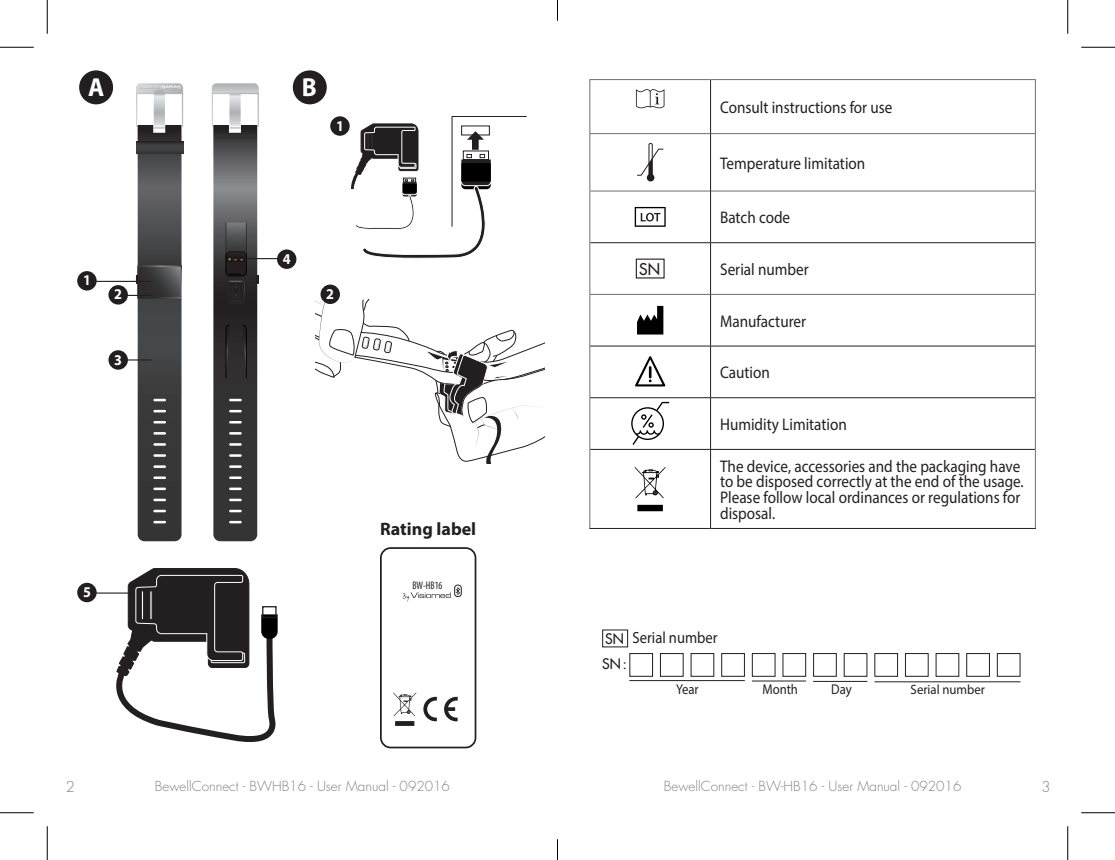
<style>
.page{position:relative;width:1115px;height:860px;background:#fff}
.page>*{position:absolute;margin:0;border:0;box-sizing:border-box;transform-origin:0 0}
.t1{font:700 26.1px "Myriad Pro";color:#fff;scale:.95 1}
.SOMMAIRE_DE_Manuel_1{font:700 18px "Myriad Pro";color:#231f20}
.t2{font:16.88px/15.8px "Myriad Pro";color:#231f20;scale:.9 1}
.t3{font:16.2px "Myriad Pro";color:#231f20;scale:.9 1}
.t4{font:15.75px "Futura";color:#231f20}
.t5{font:700 15.08px "Myriad Pro";color:#fff;scale:.95 1}
.t6{font:300 14.62px "Futura";color:#808285}
.t7{font:14.17px "Myriad Pro";color:#231f20;scale:.9 1}
.t8{font:14.17px "Futura";color:#231f20}
.t9{font:300 13.5px "Futura";color:#808285}
.t10{font:13.5px "Myriad Pro";color:#231f20;scale:.95 1}
.t11{font:condensed 11.03px "Myriad Pro";color:#231f20;scale:.9 1}
</style>
<div class="page">
<hr style="left:590px;top:242px;width:120px;height:1px;background:#231f20">
<hr style="left:711px;top:242px;width:324px;height:1px;background:#231f20">
<hr style="left:589px;top:79px;width:122px;height:1px;background:#6c6d70">
<hr style="left:589px;top:80px;width:1px;height:53px;background:#6c6d70">
<hr style="left:711px;top:79px;width:325px;height:1px;background:#6c6d70">
<hr style="left:1035px;top:80px;width:1px;height:53px;background:#6c6d70">
<hr style="left:589px;top:133px;width:121px;height:1px;background:#6c6d70">
<hr style="left:589px;top:134px;width:1px;height:57px;background:#6c6d70">
<hr style="left:711px;top:133px;width:325px;height:1px;background:#6c6d70">
<hr style="left:1035px;top:134px;width:1px;height:57px;background:#6c6d70">
<hr style="left:589px;top:191px;width:121px;height:1px;background:#6c6d70">
<hr style="left:589px;top:191px;width:1px;height:52px;background:#6c6d70">
<hr style="left:711px;top:191px;width:325px;height:1px;background:#6c6d70">
<hr style="left:1035px;top:191px;width:1px;height:52px;background:#6c6d70">
<hr style="left:589px;top:243px;width:1px;height:51px;background:#6c6d70">
<hr style="left:1035px;top:243px;width:1px;height:51px;background:#6c6d70">
<hr style="left:589px;top:294px;width:121px;height:1px;background:#6c6d70">
<hr style="left:589px;top:295px;width:1px;height:51px;background:#6c6d70">
<hr style="left:711px;top:294px;width:325px;height:1px;background:#6c6d70">
<hr style="left:1035px;top:295px;width:1px;height:51px;background:#6c6d70">
<hr style="left:589px;top:346px;width:1px;height:52px;background:#6c6d70">
<hr style="left:1035px;top:346px;width:1px;height:52px;background:#6c6d70">
<hr style="left:589px;top:398px;width:1px;height:51px;background:#6c6d70">
<hr style="left:1035px;top:398px;width:1px;height:51px;background:#6c6d70">
<hr style="left:589px;top:449px;width:1px;height:79px;background:#6c6d70">
<hr style="left:1035px;top:449px;width:1px;height:79px;background:#6c6d70">
<hr style="left:710px;top:80px;width:1px;height:54px;background:#231f20">
<hr style="left:710px;top:134px;width:1px;height:57px;background:#231f20">
<hr style="left:710px;top:191px;width:1px;height:52px;background:#231f20">
<hr style="left:710px;top:346px;width:1px;height:51px;background:#231f20">
<hr style="left:710px;top:398px;width:1px;height:51px;background:#231f20">
<hr style="left:710px;top:450px;width:1px;height:78px;background:#231f20">
<hr style="left:710px;top:243px;width:1px;height:51px;background:#231f20">
<hr style="left:710px;top:294px;width:1px;height:52px;background:#231f20">
<hr style="left:589px;top:528px;width:122px;height:1px;background:#231f20">
<hr style="left:711px;top:528px;width:325px;height:1px;background:#231f20">
<hr style="left:590px;top:346px;width:121px;height:1px;background:#231f20">
<hr style="left:711px;top:346px;width:324px;height:1px;background:#231f20">
<hr style="left:590px;top:397px;width:121px;height:1px;background:#231f20">
<hr style="left:711px;top:397px;width:324px;height:1px;background:#231f20">
<hr style="left:590px;top:449px;width:121px;height:1px;background:#231f20">
<hr style="left:711px;top:449px;width:324px;height:1px;background:#231f20">
<svg style="left:636px;top:89px;width:28px;height:19px"></svg>
<div style="left:649px;top:143px;width:3px;height:37px;border:1px solid #211e1e;border-radius:2px"></div>
<div style="left:647px;top:174px;width:7px;height:7px;background:#211e1e;border-radius:50%"></div>
<svg style="left:637px;top:149px;width:27px;height:28px"></svg>
<svg style="left:635px;top:207px;width:31px;height:20px"></svg>
<svg style="left:637px;top:306px;width:26px;height:28px"></svg>
<svg style="left:635px;top:356px;width:30px;height:30px"></svg>
<svg style="left:631px;top:402px;width:38px;height:43px"></svg>
<svg style="left:635px;top:467px;width:31px;height:32px"></svg>
<svg style="left:637px;top:505px;width:26px;height:6px"></svg>
<div style="left:629px;top:653px;width:24px;height:24px;border:1px solid #231f20"></div>
<div style="left:660px;top:653px;width:24px;height:24px;border:1px solid #231f20"></div>
<div style="left:691px;top:653px;width:23px;height:24px;border:1px solid #231f20"></div>
<div style="left:721px;top:653px;width:24px;height:24px;border:1px solid #231f20"></div>
<div style="left:752px;top:653px;width:23px;height:24px;border:1px solid #231f20"></div>
<div style="left:783px;top:653px;width:23px;height:24px;border:1px solid #231f20"></div>
<div style="left:813px;top:653px;width:24px;height:24px;border:1px solid #231f20"></div>
<div style="left:844px;top:653px;width:23px;height:24px;border:1px solid #231f20"></div>
<div style="left:874px;top:653px;width:24px;height:24px;border:1px solid #231f20"></div>
<div style="left:905px;top:653px;width:24px;height:24px;border:1px solid #231f20"></div>
<div style="left:936px;top:653px;width:23px;height:24px;border:1px solid #231f20"></div>
<div style="left:966px;top:653px;width:24px;height:24px;border:1px solid #231f20"></div>
<div style="left:997px;top:653px;width:23px;height:24px;border:1px solid #231f20"></div>
<hr style="left:629px;top:680px;width:116px;height:1px;background:#231f20">
<hr style="left:752px;top:680px;width:54px;height:1px;background:#231f20">
<hr style="left:813px;top:681px;width:54px;height:1px;background:#231f20">
<hr style="left:874px;top:681px;width:146px;height:1px;background:#231f20">
<div style="left:602px;top:629px;width:26px;height:18px;border:1px solid #231f20"></div>
<svg style="left:393px;top:692px;width:23px;height:34px"></svg>
<svg style="left:444px;top:697px;width:14px;height:24px"></svg>
<svg style="left:423px;top:697px;width:14px;height:24px"></svg>
<svg style="left:402px;top:587px;width:58px;height:15px"></svg>
<div style="left:454px;top:585px;width:8px;height:12px;border:1px solid #231f20;border-radius:3px"></div>
<div style="left:380px;top:547px;width:96px;height:201px;border:2px solid #231f20;border-radius:10px"></div>
<svg style="left:316px;top:300px;width:229px;height:164px"></svg>
<svg style="left:351px;top:116px;width:176px;height:142px"></svg>
<svg style="left:212px;top:83px;width:47px;height:458px;background:#5d5c5d"></svg>
<div style="left:79px;top:70px;width:34px;height:34px;background:#231f20;border-radius:50%"></div>
<div style="left:293px;top:70px;width:34px;height:34px;background:#231f20;border-radius:50%"></div>
<div style="left:330px;top:116px;width:20px;height:20px;background:#231f20;border-radius:50%"></div>
<div style="left:77px;top:271px;width:20px;height:20px;background:#231f20;border-radius:50%"></div>
<div style="left:108px;top:285px;width:20px;height:20px;background:#231f20;border-radius:50%"></div>
<div style="left:108px;top:350px;width:20px;height:20px;background:#231f20;border-radius:50%"></div>
<div style="left:277px;top:249px;width:19px;height:20px;background:#231f20;border-radius:50%"></div>
<div style="left:77px;top:583px;width:20px;height:19px;background:#231f20;border-radius:50%"></div>
<div style="left:321px;top:285px;width:19px;height:19px;background:#231f20;border-radius:50%"></div>
<hr style="left:93px;top:281px;width:58px;height:1px;background:#231f20">
<svg style="left:125px;top:83px;width:58px;height:458px"></svg>
<hr style="left:231px;top:258px;width:46px;height:1px;background:#231f20">
<hr style="left:93px;top:592px;width:58px;height:2px;background:#231f20">
<svg style="left:105px;top:568px;width:173px;height:174px"></svg>
<div style="left:262px;top:606px;width:15px;height:12px;border:1px solid #231f20"></div>
<hr style="left:0;top:47px;width:34px;height:1px;background:#000">
<hr style="left:1081px;top:47px;width:34px;height:1px;background:#000">
<hr style="left:0;top:812px;width:34px;height:1px;background:#000">
<hr style="left:1081px;top:812px;width:34px;height:1px;background:#000">
<hr style="left:47px;top:0;width:1px;height:34px;background:#000">
<hr style="left:47px;top:826px;width:1px;height:34px;background:#000">
<hr style="left:1067px;top:0;width:1px;height:34px;background:#000">
<hr style="left:1067px;top:826px;width:1px;height:34px;background:#000">
<svg style="left:557px;top:0;width:1px;height:20px"></svg>
<svg style="left:557px;top:840px;width:1px;height:20px"></svg>
<p class="t1" style="left:88px;top:70px;width:19px">A</p>
<p class="t1" style="left:302px;top:70px;width:17px">B</p>
<p class="t5" style="left:336px;top:116px;width:10px">1</p>
<p class="t5" style="left:83px;top:270px;width:10px">1</p>
<p class="t5" style="left:114px;top:285px;width:10px">2</p>
<p class="t5" style="left:114px;top:350px;width:10px">3</p>
<p class="t5" style="left:283px;top:249px;width:10px">4</p>
<p class="t5" style="left:326px;top:284px;width:10px">2</p>
<p class="t5" style="left:83px;top:582px;width:10px">5</p>
<p class="SOMMAIRE_DE_Manuel_1" style="left:380px;top:517px;width:98px">Rating label</p>
<p class="t11" style="left:412px;top:578px;width:35px">BW-HB16</p>
<p class="t2" style="left:720px;top:99px;width:193px">Consult instructions for use</p>
<p class="t2" style="left:720px;top:155px;width:163px">Temperature limitation</p>
<p class="t2" style="left:720px;top:209px;width:79px">Batch code</p>
<p class="t4" style="left:639px;top:259px;width:22px">SN</p>
<p class="t2" style="left:720px;top:261px;width:100px">Serial number</p>
<p class="t2" style="left:720px;top:313px;width:97px">Manufacturer</p>
<p class="t2" style="left:720px;top:364px;width:57px">Caution</p>
<p class="t2" style="left:720px;top:416px;width:142px">Humidity Limitation</p>
<p class="t2" style="left:720px;top:458px;width:339px">The device, accessories and the packaging have to be disposed correctly at the end of the usage.<br>Please follow local ordinances or regulations for disposal.</p>
<p class="t3" style="left:633px;top:628px;width:96px">Serial number</p>
<p class="t8" style="left:605px;top:630px;width:20px">SN</p>
<p class="t8" style="left:602px;top:654px;width:26px">SN:</p>
<p class="t7" style="left:676px;top:680px;width:27px">Year</p>
<p class="t7" style="left:762px;top:680px;width:41px">Month</p>
<p class="t7" style="left:831px;top:680px;width:24px">Day</p>
<p class="t10" style="left:911px;top:681px;width:80px">Serial number</p>
<p class="t6" style="left:66px;top:777px;width:11px">2</p>
<p class="t9" style="left:155px;top:777px;width:296px">BewellConnect - BWHB16 - User Manual - 092016</p>
<p class="t9" style="left:664px;top:777px;width:299px">BewellConnect - BW-HB16 - User Manual - 092016</p>
<p class="t6" style="left:1042px;top:777px;width:11px">3</p>
</div>
